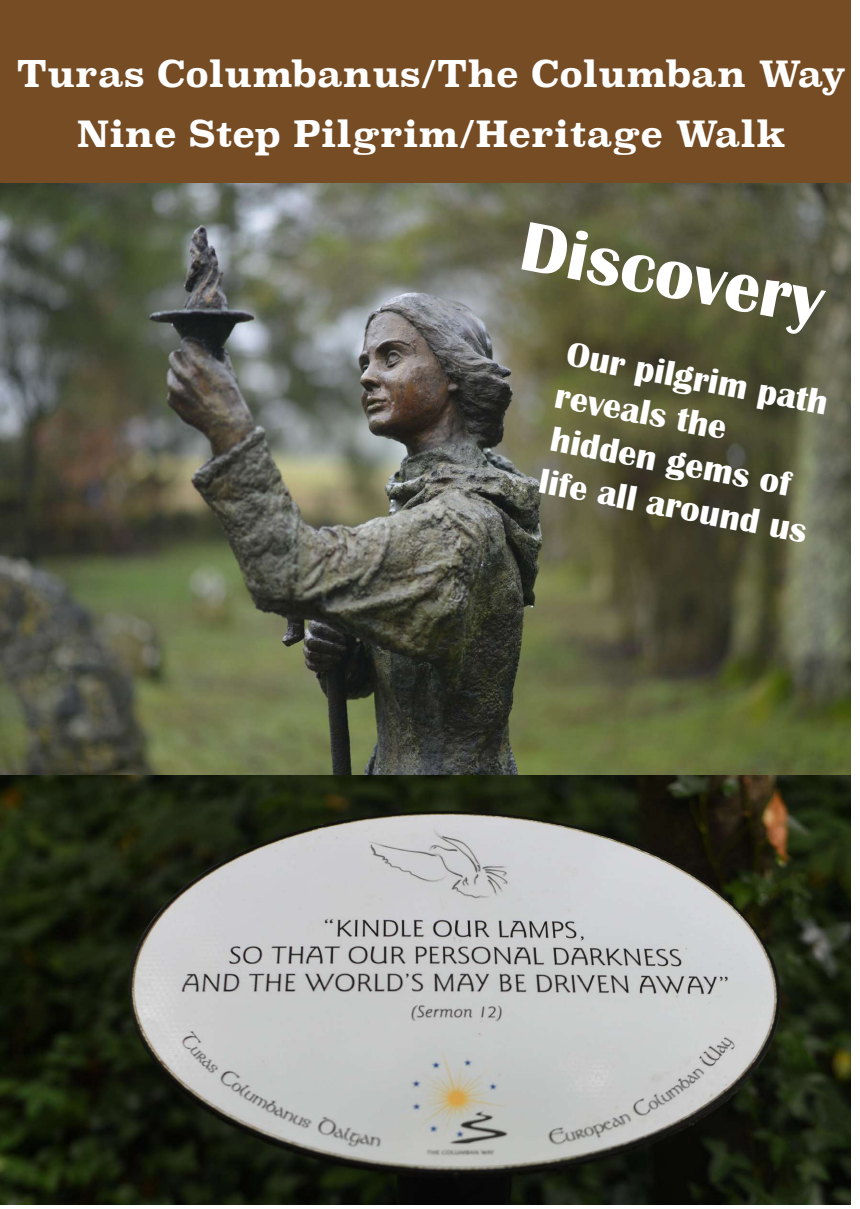
<style>
.page{position:relative;width:860px;height:1209px;background:#fff}
.page>*{position:absolute;margin:0;border:0;box-sizing:border-box;transform-origin:0 0}
.t1{font:700 72px "Britannic";color:#fff}
.t2{font:700 36px/60.5px "Superclarendon";color:#fff;text-align:center}
.t3{font:700 36px/43.2px "Britannic";color:#fff}
</style>
<div class="page">
<div style="left:0;top:0;width:851px;height:183px;background:#754c24"></div>
<img style="left:0;top:183px;width:850px;height:592px">
<img style="left:0;top:775px;width:851px;height:429px">
<p class="t2" style="left:17px;top:43px;width:831px">Turas Columbanus/The Columban Way<br>Nine Step Pilgrim/Heritage Walk</p>
<h1 class="t1" style="left:529px;top:209px;width:308px;rotate:11deg">Discovery</h1>
<p class="t3" style="left:568px;top:331px;width:274px;rotate:11deg">Our pilgrim path reveals the hidden gems of life all around us</p>
</div>
